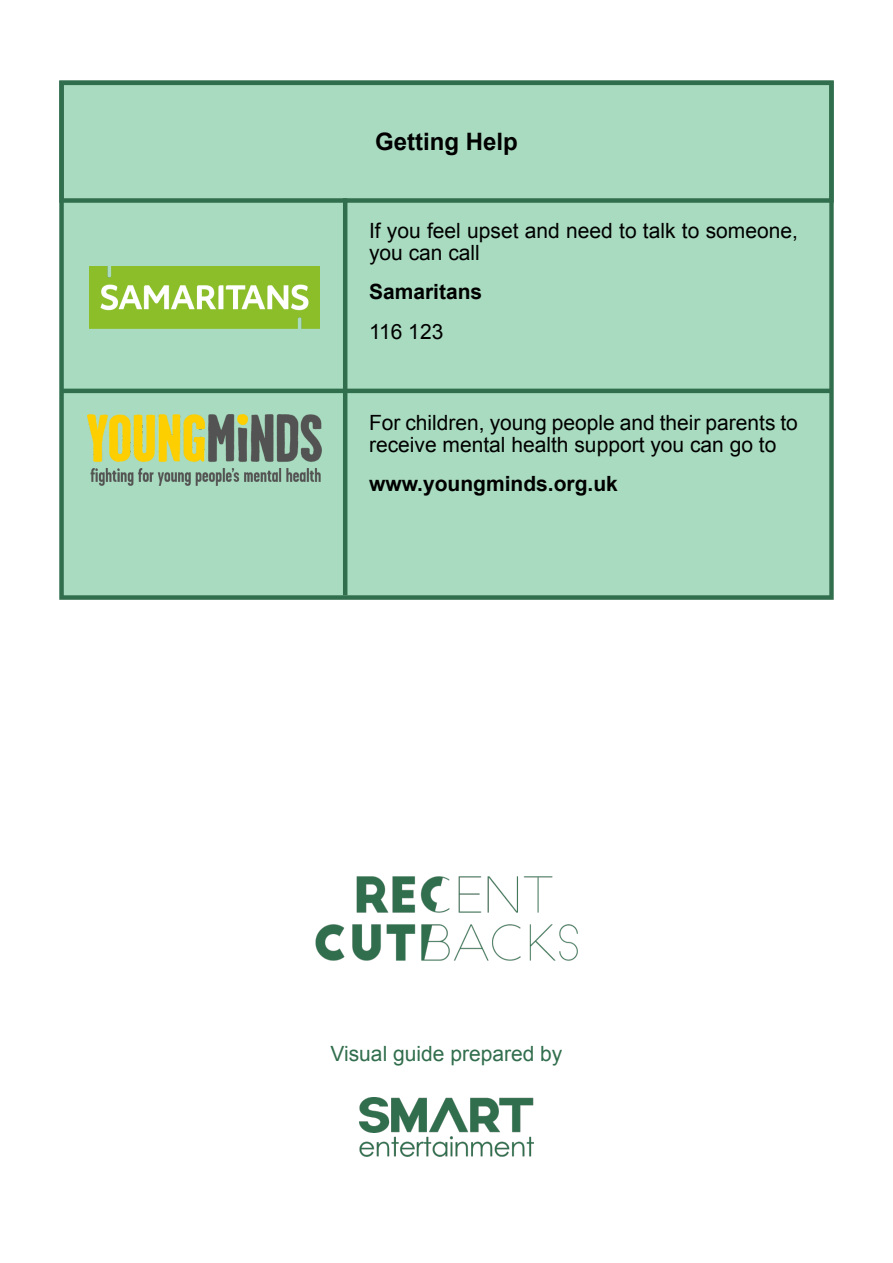
<style>
.page{position:relative;width:893px;height:1263px;background:#fff}
.page>*{position:absolute;margin:0;border:0;box-sizing:border-box;transform-origin:0 0}
.t1{font:700 24px "Arial";color:#000}
.t2{font:21px/21.8px "Arial";color:#000}
.t3{font:700 21px "Arial";color:#000}
.t4{font:21px "Arial";color:#316e4d}
</style>
<div class="page">
<div style="left:59px;top:203px;width:775px;height:397px;background:#a9dbc0"></div>
<svg style="left:59px;top:81px;width:775px;height:122px;background:#9fd2b6"></svg>
<hr style="left:343px;top:198px;width:4px;height:397px;background:#316e4d">
<hr style="left:64px;top:389px;width:765px;height:4px;background:#316e4d">
<img style="left:89px;top:266px;width:231px;height:62px">
<img style="left:88px;top:415px;width:233px;height:71px">
<img style="left:315px;top:877px;width:262px;height:83px">
<img style="left:359px;top:1097px;width:175px;height:60px">
<p class="t1" style="left:375px;top:132px;width:144px">Getting Help</p>
<p class="t2" style="left:369px;top:222px;width:430px">If you feel upset and need to talk to someone, you can call</p>
<p class="t3" style="left:369px;top:284px;width:115px">Samaritans</p>
<p class="t2" style="left:369px;top:323px;width:76px">116 123</p>
<p class="t2" style="left:369px;top:414px;width:430px">For children, young people and their parents to receive mental health support you can go to</p>
<p class="t3" style="left:369px;top:476px;width:250px">www.youngminds.org.uk</p>
<p class="t4" style="left:330px;top:1045px;width:233px">Visual guide prepared by</p>
</div>
